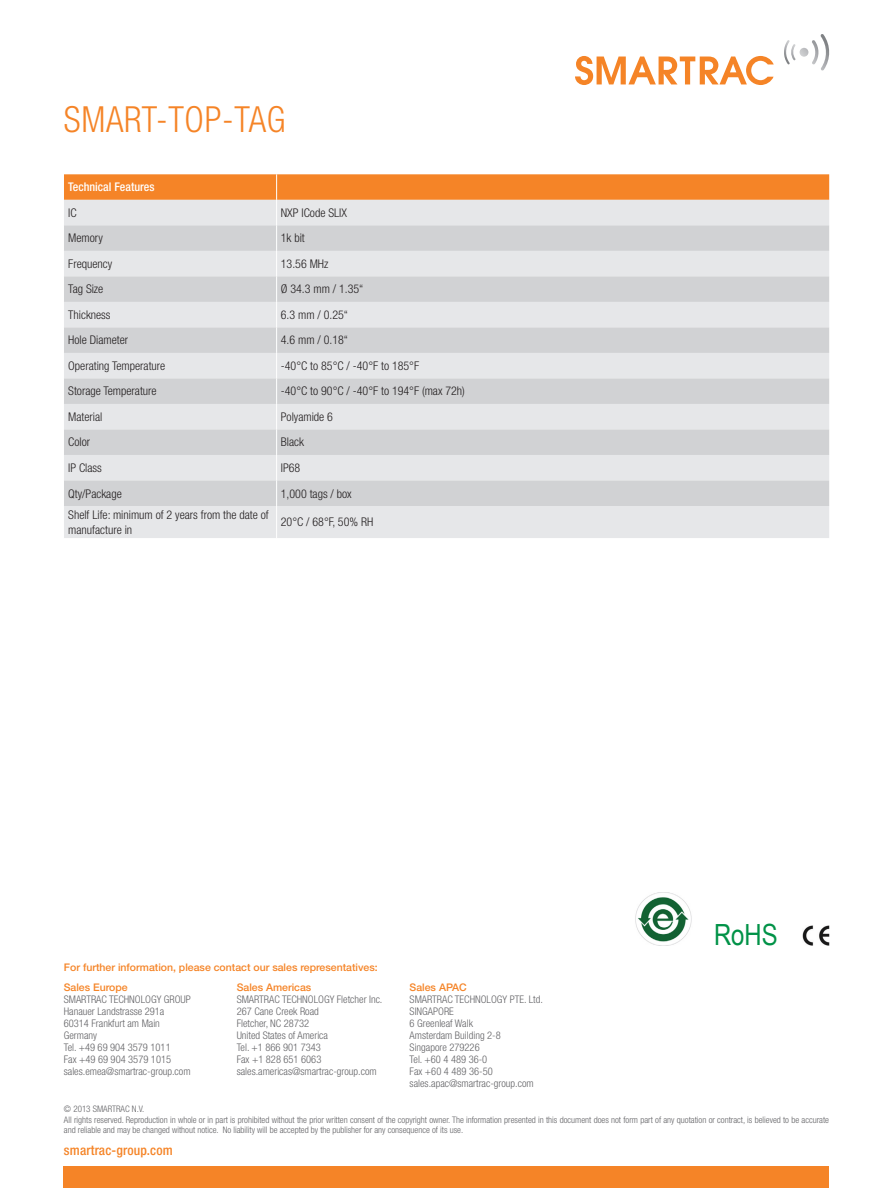
<style>
.page{position:relative;width:893px;height:1188px;background:#fff}
.page>*{position:absolute;margin:0;border:0;box-sizing:border-box;transform-origin:0 0}
.head_1{font:300 condensed 36px "Helvetica Neue LT Std";letter-spacing:.02em;color:#f58427}
.t1{font:29.25px "Arial Narrow";color:#009247}
.t2{font:500 condensed 13.5px "Helvetica Neue LT Std";letter-spacing:.01em;color:#f58427}
.t3{font:300 condensed 12px/15px "Helvetica Neue LT Std";color:#231f20}
.head_tabelle{font:500 condensed 12px "Helvetica Neue LT Std";color:#fff}
.t4{font:300 condensed 10.5px/12px "Helvetica Neue LT Std";color:#636366}
.t5{font:500 10.5px/20.1px "Helvetica Neue LT Std";color:#f58427}
.t6{font:300 condensed 9px/10.5px "Helvetica Neue LT Std";color:#636366}
</style>
<div class="page">
<div style="left:64px;top:1167px;width:765px;height:21px;background:#f58427"></div>
<svg style="left:784px;top:34px;width:46px;height:37px"></svg>
<svg style="left:575px;top:56px;width:199px;height:29px"></svg>
<img style="left:802px;top:926px;width:27px;height:20px">
<img style="left:635px;top:893px;width:57px;height:53px">
<div style="left:64px;top:506px;width:765px;height:32px;background:#e6e7e9"></div>
<hr style="left:276px;top:506px;width:1px;height:32px;background:#fff">
<svg style="left:64px;top:174px;width:765px;height:332px;background:#ddd5d0"></svg>
<p class="head_1" style="left:64px;top:99px;width:223px">SMART-TOP-TAG</p>
<p class="head_tabelle" style="left:68px;top:180px;width:88px">Technical Features</p>
<p class="t3" style="left:68px;top:205px;width:10px">IC</p>
<p class="t3" style="left:281px;top:205px;width:68px">NXP ICode SLIX</p>
<p class="t3" style="left:68px;top:231px;width:36px">Memory</p>
<p class="t3" style="left:281px;top:231px;width:25px">1k bit</p>
<p class="t3" style="left:68px;top:256px;width:45px">Frequency</p>
<p class="t3" style="left:281px;top:256px;width:49px">13.56 MHz</p>
<p class="t3" style="left:68px;top:282px;width:37px">Tag Size</p>
<p class="t3" style="left:281px;top:282px;width:84px">Ø 34.3 mm / 1.35“</p>
<p class="t3" style="left:68px;top:307px;width:44px">Thickness</p>
<p class="t3" style="left:281px;top:307px;width:69px">6.3 mm / 0.25“</p>
<p class="t3" style="left:68px;top:333px;width:61px">Hole Diameter</p>
<p class="t3" style="left:281px;top:333px;width:69px">4.6 mm / 0.18“</p>
<p class="t3" style="left:68px;top:358px;width:99px">Operating Temperature</p>
<p class="t3" style="left:281px;top:358px;width:140px">-40°C to 85°C / -40°F to 185°F</p>
<p class="t3" style="left:68px;top:384px;width:90px">Storage Temperature</p>
<p class="t3" style="left:281px;top:384px;width:186px">-40°C to 90°C / -40°F to 194°F (max 72h)</p>
<p class="t3" style="left:68px;top:409px;width:36px">Material</p>
<p class="t3" style="left:281px;top:409px;width:54px">Polyamide 6</p>
<p class="t3" style="left:68px;top:435px;width:23px">Color</p>
<p class="t3" style="left:281px;top:435px;width:25px">Black</p>
<p class="t3" style="left:68px;top:460px;width:35px">IP Class</p>
<p class="t3" style="left:281px;top:460px;width:21px">IP68</p>
<p class="t3" style="left:68px;top:486px;width:55px">Qty/Package</p>
<p class="t3" style="left:281px;top:486px;width:72px">1,000 tags / box</p>
<p class="t3" style="left:68px;top:507px;width:202px">Shelf Life: minimum of 2 years from the date of manufacture in</p>
<p class="t3" style="left:281px;top:514px;width:94px">20°C / 68°F, 50% RH</p>
<p class="t5" style="left:64px;top:957px;width:316px">For further information, please contact our sales representatives:<br>Sales Europe</p>
<p class="t4" style="left:64px;top:993px;width:129px">SMARTRAC TECHNOLOGY GROUP<br>Hanauer Landstrasse 291a<br>60314 Frankfurt am Main<br>Germany<br>Tel. +49 69 904 3579 1011<br>Fax +49 69 904 3579 1015 sales.emea@smartrac-group.com</p>
<p class="t5" style="left:237px;top:977px;width:76px">Sales Americas</p>
<p class="t4" style="left:237px;top:993px;width:147px">SMARTRAC TECHNOLOGY Fletcher Inc.<br>267 Cane Creek Road<br>Fletcher, NC 28732<br>United States of America<br>Tel. +1 866 901 7343<br>Fax +1 828 651 6063 sales.americas@smartrac-group.com</p>
<p class="t5" style="left:410px;top:977px;width:59px">Sales APAC</p>
<p class="t4" style="left:410px;top:993px;width:135px">SMARTRAC TECHNOLOGY PTE. Ltd.<br>SINGAPORE<br>6 Greenleaf Walk<br>Amsterdam Building 2-8<br>Singapore 279226<br>Tel. +60 4 489 36-0<br>Fax +60 4 489 36-50 sales.apac@smartrac-group.com</p>
<h2 class="t1" style="left:714px;top:913px;width:65px">RoHS</h2>
<p class="t6" style="left:64px;top:1104px;width:766px">© 2013 SMARTRAC N.V.<br>All rights reserved. Reproduction in whole or in part is prohibited without the prior written consent of the copyright owner. The information presented in this document does not form part of any quotation or contract, is believed to be accurate and reliable and may be changed without notice. No liability will be accepted by the publisher for any consequence of its use.</p>
<p class="t2" style="left:64px;top:1142px;width:110px">smartrac-group.com</p>
</div>
